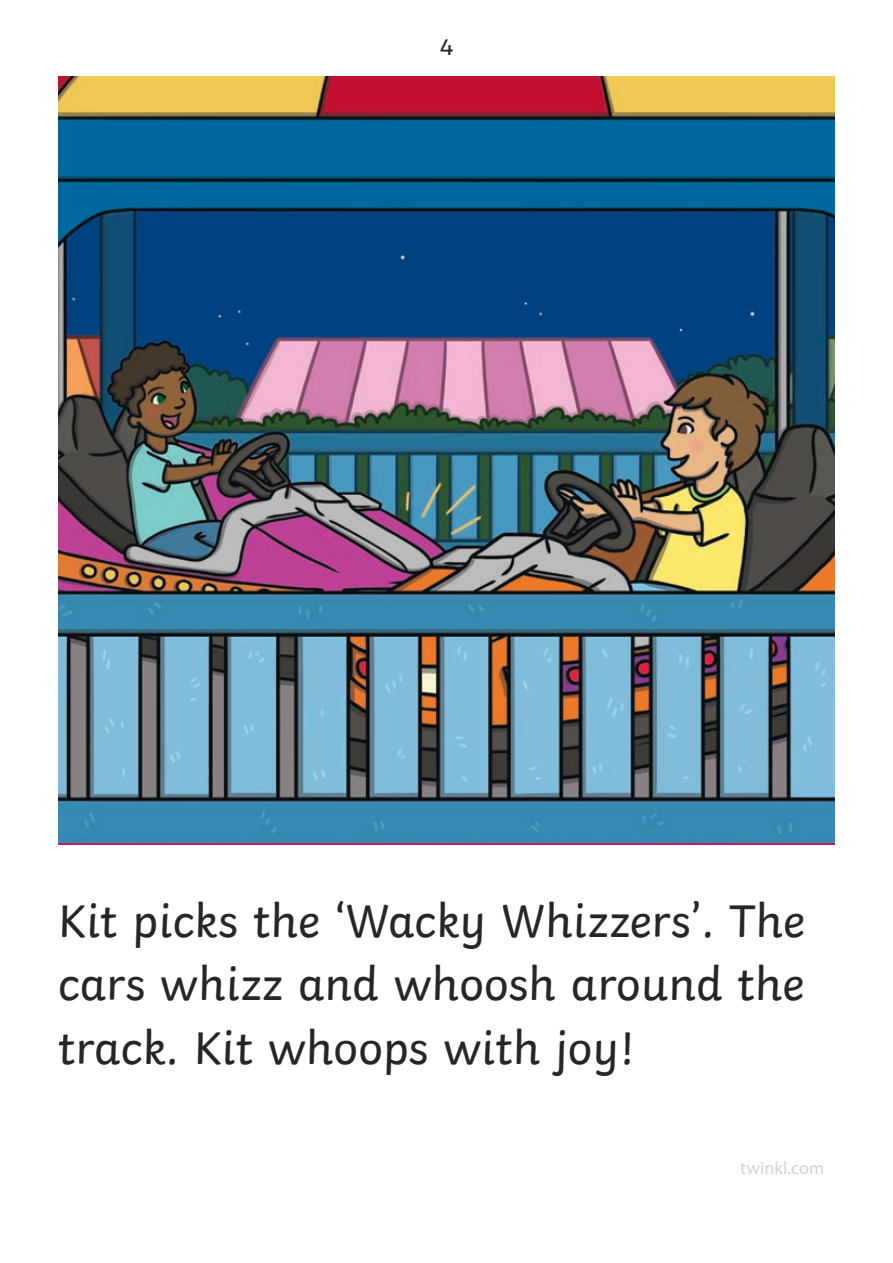
<style>
.page{position:relative;width:893px;height:1263px;background:#fff}
.page>*{position:absolute;margin:0;border:0;box-sizing:border-box;transform-origin:0 0}
.t1{font:48.15px/63.2px "Twinkl";color:#282526;text-align:justify}
.t2{font:24.15px "Twinkl";color:#282526}
.t3{font:18px "Myriad Pro";color:#d2d3d5}
</style>
<div class="page">
<img style="left:58px;top:77px;width:777px;height:766px">
<p class="t2" style="left:439px;top:28px;width:16px">4</p>
<p class="t1" style="left:58px;top:885px;width:748px">Kit picks the ‘Wacky Whizzers’. The cars whizz and whoosh around the track. Kit whoops with joy!</p>
<p class="t3" style="left:741px;top:1157px;width:85px">twinkl.com</p>
</div>
